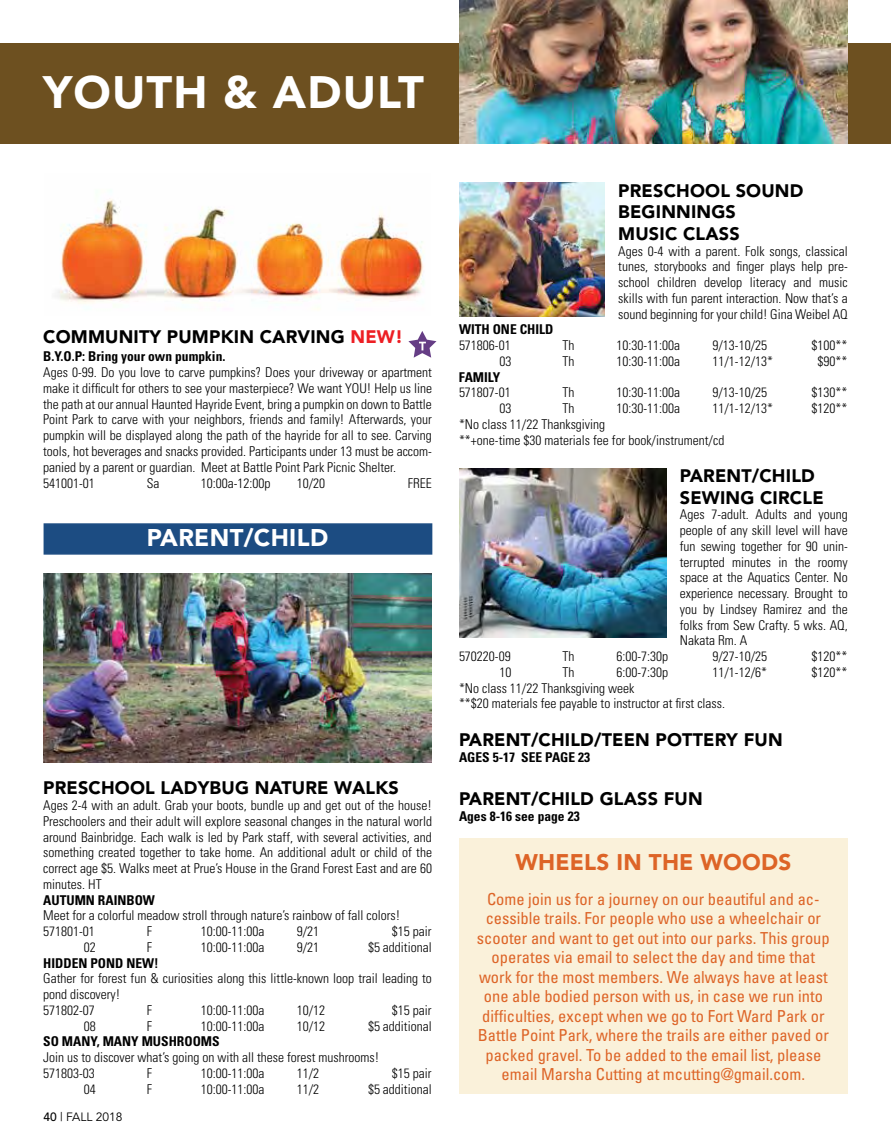
<style>
.page{position:relative;width:891px;height:1148px;background:#fff}
.page>*{position:absolute;margin:0;border:0;box-sizing:border-box;transform-origin:0 0}
.t1{font:900 45px "Avenir";letter-spacing:.025em;color:#fff}
.t2{font:900 24px "Avenir";letter-spacing:.015em;color:#fff}
.t3{font:900 22.5px "Avenir";letter-spacing:.01em;color:#dd6427}
.t4{font:900 18px/21.6px "Avenir";letter-spacing:.01em;color:#000}
.t5{font:condensed 16.5px/19.5px "Univers";color:#dd6427;text-align:center}
.t6{font:300 condensed 13.5px/15.8px "Univers";color:#000}
.t7{font:700 condensed 13.5px "Univers";color:#000}
.t8{font:12px "Avenir";color:#000}
.s1{color:#ed1f24}
.s2{font-weight:500}
</style>
<div class="page">
<div style="left:0;top:43px;width:891px;height:101px;background:#6d5020"></div>
<div style="left:459px;top:838px;width:389px;height:256px;background:#faf1da"></div>
<img style="left:43px;top:573px;width:389px;height:189px">
<img style="left:459px;top:183px;width:146px;height:134px">
<img style="left:57px;top:199px;width:367px;height:111px">
<img style="left:459px;top:0;width:389px;height:144px">
<img style="left:459px;top:468px;width:207px;height:169px">
<svg style="left:408px;top:331px;width:28px;height:27px"></svg>
<div style="left:44px;top:523px;width:388px;height:31px;background:#1c4c82;border:2px solid #1c4c82"></div>
<h1 class="t1" style="left:43px;top:66px;width:382px">YOUTH &amp; ADULT</h1>
<h3 class="t4" style="left:43px;top:326px;width:361px">COMMUNITY PUMPKIN CARVING <span class="s1">NEW!</span></h3>
<p class="t7" style="left:43px;top:348px;width:184px">B.Y.O.P: Bring your own pumpkin.</p>
<p class="t6" style="left:43px;top:364px;width:390px">Ages 0-99. Do you love to carve pumpkins? Does your driveway or apartment make it difficult for others to see your masterpiece? We want YOU! Help us line the path at our annual Haunted Hayride Event, bring a pumpkin on down to Battle Point Park to carve with your neighbors, friends and family! Afterwards, your pumpkin will be displayed along the path of the hayride for all to see. Carving tools, hot beverages and snacks provided. Participants under 13 must be accom&shy;panied by a parent or guardian. Meet at Battle Point Park Picnic Shelter.<br>541001-01</p>
<p class="t6" style="left:147px;top:475px;width:14px">Sa</p>
<p class="t6" style="left:201px;top:475px;width:71px">10:00a-12:00p</p>
<p class="t6" style="left:297px;top:475px;width:30px">10/20</p>
<p class="t6" style="left:408px;top:475px;width:26px">FREE</p>
<h2 class="t2" style="left:147px;top:523px;width:183px">PARENT/CHILD</h2>
<h3 class="t4" style="left:43px;top:777px;width:357px">PRESCHOOL LADYBUG NATURE WALKS</h3>
<p class="t6" style="left:43px;top:797px;width:390px;text-align:justify">Ages 2-4 with an adult. Grab your boots, bundle up and get out of the house!<br>Preschoolers and their adult will explore seasonal changes in the natural world around Bainbridge. Each walk is led by Park staff, with several activities, and something created together to take home. An additional adult or child of the correct age $5. Walks meet at Prue’s House in the Grand Forest East and are 60 minutes. HT</p>
<p class="t7" style="left:43px;top:891px;width:113px">AUTUMN RAINBOW</p>
<p class="t6" style="left:43px;top:907px;width:359px">Meet for a colorful meadow stroll through nature’s rainbow of fall colors!<br>571801-01</p>
<p class="t6" style="left:147px;top:923px;width:7px">F</p>
<p class="t6" style="left:201px;top:923px;width:65px">10:00-11:00a</p>
<p class="t6" style="left:297px;top:923px;width:24px">9/21</p>
<p class="t6" style="left:392px;top:923px;width:41px">$15 pair</p>
<p class="t6" style="left:84px;top:939px;width:13px">02</p>
<p class="t6" style="left:147px;top:939px;width:7px">F</p>
<p class="t6" style="left:201px;top:939px;width:65px">10:00-11:00a</p>
<p class="t6" style="left:297px;top:939px;width:24px">9/21</p>
<p class="t6" style="left:368px;top:939px;width:65px">$5 additional</p>
<p class="t7" style="left:43px;top:954px;width:117px">HIDDEN POND NEW!</p>
<p class="t6" style="left:43px;top:970px;width:390px">Gather for forest fun &amp; curiosities along this little-known loop trail leading to pond discovery!<br>571802-07</p>
<p class="t6" style="left:147px;top:1002px;width:7px">F</p>
<p class="t6" style="left:201px;top:1002px;width:65px">10:00-11:00a</p>
<p class="t6" style="left:297px;top:1002px;width:30px">10/12</p>
<p class="t6" style="left:392px;top:1002px;width:41px">$15 pair</p>
<p class="t6" style="left:84px;top:1017px;width:13px">08</p>
<p class="t6" style="left:147px;top:1017px;width:7px">F</p>
<p class="t6" style="left:201px;top:1017px;width:65px">10:00-11:00a</p>
<p class="t6" style="left:297px;top:1017px;width:30px">10/12</p>
<p class="t6" style="left:368px;top:1017px;width:65px">$5 additional</p>
<p class="t7" style="left:43px;top:1033px;width:178px">SO MANY, MANY MUSHROOMS</p>
<p class="t6" style="left:43px;top:1049px;width:338px">Join us to discover what’s going on with all these forest mushrooms!<br>571803-03</p>
<p class="t6" style="left:147px;top:1065px;width:7px">F</p>
<p class="t6" style="left:201px;top:1065px;width:65px">10:00-11:00a</p>
<p class="t6" style="left:297px;top:1065px;width:24px">11/2</p>
<p class="t6" style="left:392px;top:1065px;width:41px">$15 pair</p>
<p class="t6" style="left:84px;top:1080px;width:13px">04</p>
<p class="t6" style="left:147px;top:1080px;width:7px">F</p>
<p class="t6" style="left:201px;top:1080px;width:65px">10:00-11:00a</p>
<p class="t6" style="left:297px;top:1080px;width:24px">11/2</p>
<p class="t6" style="left:368px;top:1080px;width:65px">$5 additional</p>
<p class="t8" style="left:44px;top:1109px;width:80px"><span class="s2">40</span> | FALL 2018</p>
<h3 class="t4" style="left:618px;top:179px;width:187px">PRESCHOOL SOUND<br>BEGINNINGS<br>MUSIC CLASS</h3>
<p class="t6" style="left:618px;top:243px;width:231px;text-align:justify">Ages 0-4 with a parent. Folk songs, classical tunes, storybooks and finger plays help pre&shy;school children develop literacy and music skills with fun parent interaction. Now that’s a sound beginning for your child! Gina Weibel AQ</p>
<p class="t7" style="left:459px;top:321px;width:96px">WITH ONE CHILD</p>
<p class="t6" style="left:459px;top:337px;width:53px">571806-01</p>
<p class="t6" style="left:563px;top:337px;width:13px">Th</p>
<p class="t6" style="left:617px;top:337px;width:65px">10:30-11:00a</p>
<p class="t6" style="left:713px;top:337px;width:56px">9/13-10/25</p>
<p class="t6" style="left:812px;top:337px;width:37px">$100**</p>
<p class="t6" style="left:500px;top:353px;width:13px">03</p>
<p class="t6" style="left:563px;top:353px;width:13px">Th</p>
<p class="t6" style="left:617px;top:353px;width:65px">10:30-11:00a</p>
<p class="t6" style="left:713px;top:353px;width:62px">11/1-12/13*</p>
<p class="t6" style="left:818px;top:353px;width:31px">$90**</p>
<p class="t7" style="left:459px;top:368px;width:43px">FAMILY</p>
<p class="t6" style="left:459px;top:384px;width:53px">571807-01</p>
<p class="t6" style="left:563px;top:384px;width:13px">Th</p>
<p class="t6" style="left:617px;top:384px;width:65px">10:30-11:00a</p>
<p class="t6" style="left:713px;top:384px;width:56px">9/13-10/25</p>
<p class="t6" style="left:812px;top:384px;width:37px">$130**</p>
<p class="t6" style="left:500px;top:400px;width:13px">03</p>
<p class="t6" style="left:563px;top:400px;width:13px">Th</p>
<p class="t6" style="left:617px;top:400px;width:65px">10:30-11:00a</p>
<p class="t6" style="left:713px;top:400px;width:62px">11/1-12/13*</p>
<p class="t6" style="left:812px;top:400px;width:37px">$120**</p>
<p class="t6" style="left:459px;top:416px;width:267px">*No class 11/22 Thanksgiving<br>**+one-time $30 materials fee for book/instrument/cd</p>
<h3 class="t4" style="left:680px;top:465px;width:145px">PARENT/CHILD<br>SEWING CIRCLE</h3>
<p class="t6" style="left:680px;top:506px;width:169px;text-align:justify">Ages 7-adult. Adults and young people of any skill level will have fun sewing together for 90 unin&shy;terrupted minutes in the roomy space at the Aquatics Center. No experience necessary. Brought to you by Lindsey Ramirez and the folks from Sew Crafty. 5 wks. AQ, Nakata Rm. A</p>
<p class="t6" style="left:459px;top:648px;width:53px">570220-09</p>
<p class="t6" style="left:563px;top:648px;width:13px">Th</p>
<p class="t6" style="left:617px;top:648px;width:53px">6:00-7:30p</p>
<p class="t6" style="left:713px;top:648px;width:56px">9/27-10/25</p>
<p class="t6" style="left:812px;top:648px;width:37px">$120**</p>
<p class="t6" style="left:500px;top:664px;width:13px">10</p>
<p class="t6" style="left:563px;top:664px;width:13px">Th</p>
<p class="t6" style="left:617px;top:664px;width:53px">6:00-7:30p</p>
<p class="t6" style="left:713px;top:664px;width:56px">11/1-12/6*</p>
<p class="t6" style="left:812px;top:664px;width:37px">$120**</p>
<p class="t6" style="left:459px;top:680px;width:268px">*No class 11/22 Thanksgiving week<br>**$20 materials fee payable to instructor at first class.</p>
<h3 class="t4" style="left:459px;top:728px;width:325px">PARENT/CHILD/TEEN POTTERY FUN</h3>
<p class="t7" style="left:459px;top:748px;width:133px">AGES 5-17 SEE PAGE 23</p>
<h3 class="t4" style="left:459px;top:787px;width:245px">PARENT/CHILD GLASS FUN</h3>
<p class="t7" style="left:459px;top:807px;width:122px">Ages 8-16 see page 23</p>
<h3 class="t3" style="left:515px;top:848px;width:278px">WHEELS IN THE WOODS</h3>
<p class="t5" style="left:477px;top:888px;width:354px">Come join us for a journey on our beautiful and ac&shy;cessible trails. For people who use a wheelchair or scooter and want to get out into our parks. This group operates via email to select the day and time that work for the most members. We always have at least one able bodied person with us, in case we run into difficulties, except when we go to Fort Ward Park or Battle Point Park, where the trails are either paved or packed gravel. To be added to the email list, please email Marsha Cutting at mcutting@gmail.com.</p>
</div>
